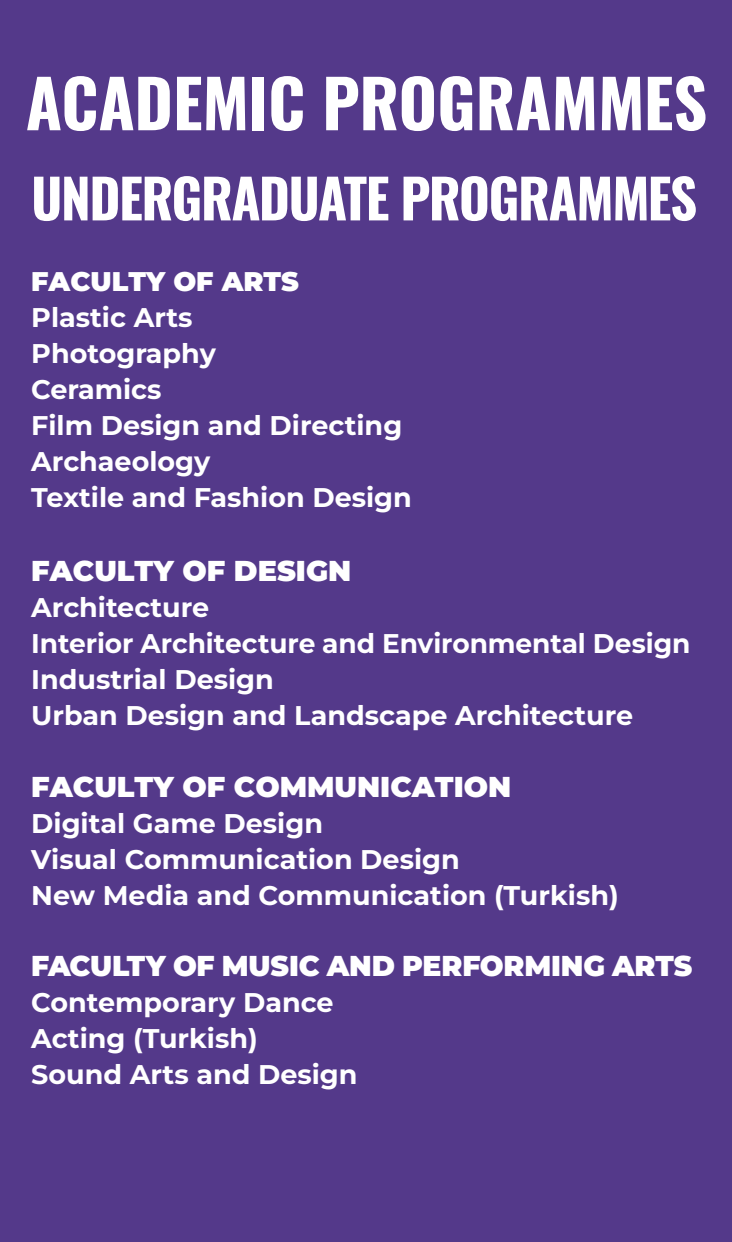
<style>
.page{position:relative;width:732px;height:1242px;background:#54398a}
.page>*{position:absolute;margin:0;border:0;box-sizing:border-box;transform-origin:0 0}
.t1{font:700 66px "Oswald";color:#fff}
.t2{font:700 54px "Oswald";letter-spacing:-.025em;color:#fff}
.t3{font:900 28.8px "Montserrat";color:#fff}
.t4{font:700 27px/36px "Montserrat";color:#fff}
.t5{font:900 27px "Montserrat";color:#fff}
</style>
<div class="page">
<h1 class="t1" style="left:26px;top:52px;width:683px">ACADEMIC PROGRAMMES</h1>
<h2 class="t2" style="left:31px;top:156px;width:667px">UNDERGRADUATE PROGRAMMES</h2>
<p class="t5" style="left:31px;top:262px;width:269px">FACULTY OF ARTS</p>
<p class="t4" style="left:31px;top:300px;width:382px">Plastic Arts<br>Photography<br>Ceramics<br>Film Design and Directing<br>Archaeology<br>Textile and Fashion Design</p>
<p class="t3" style="left:31px;top:549px;width:321px">FACULTY OF DESIGN</p>
<p class="t4" style="left:31px;top:589px;width:660px">Architecture<br>Interior Architecture and Environmental Design<br>Industrial Design<br>Urban Design and Landscape Architecture</p>
<p class="t3" style="left:31px;top:765px;width:481px">FACULTY OF COMMUNICATION</p>
<p class="t4" style="left:31px;top:805px;width:589px">Digital Game Design<br>Visual Communication Design<br>New Media and Communication (Turkish)</p>
<p class="t3" style="left:31px;top:944px;width:662px">FACULTY OF MUSIC AND PERFORMING ARTS</p>
<p class="t4" style="left:31px;top:984px;width:328px">Contemporary Dance<br>Acting (Turkish)<br>Sound Arts and Design</p>
</div>
